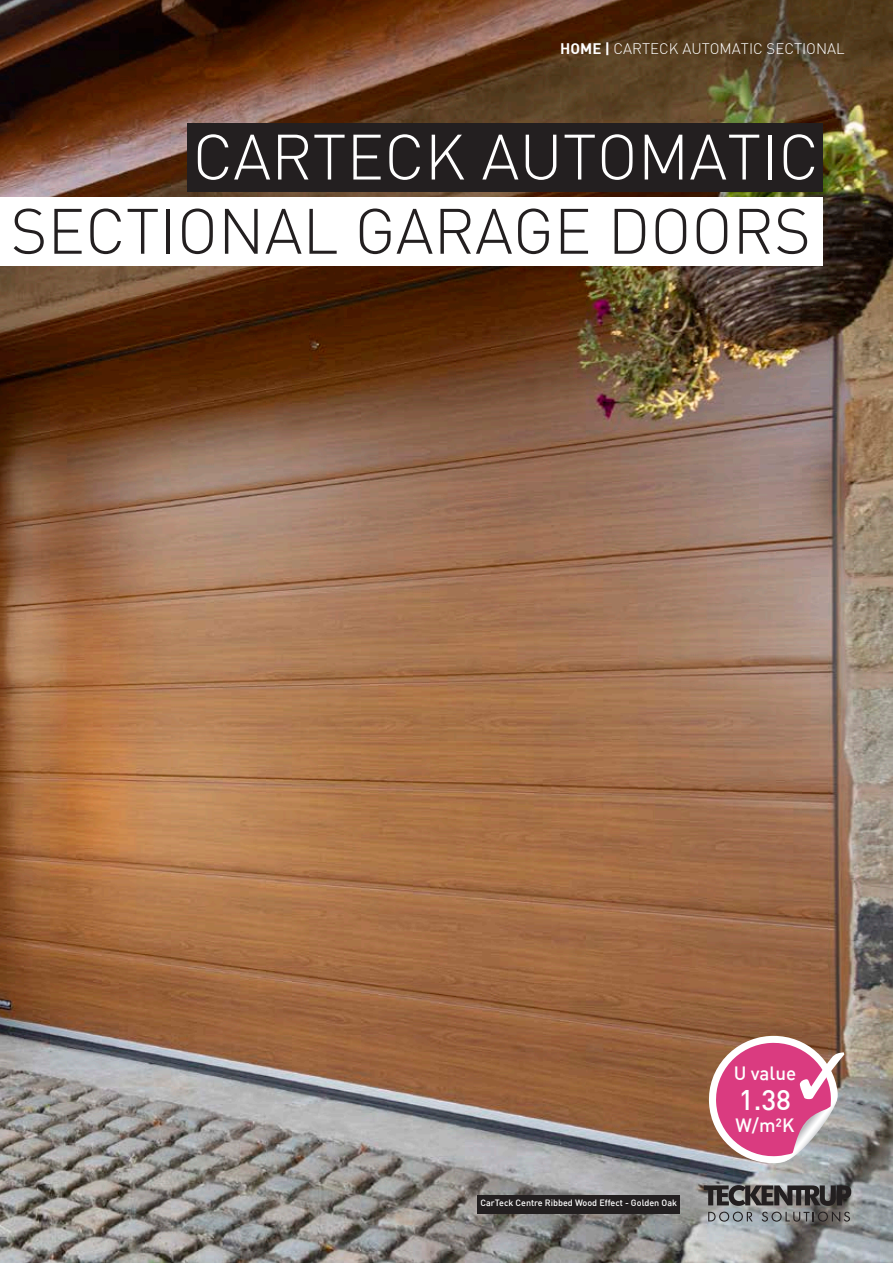
<style>
.page{position:relative;width:893px;height:1263px;background:#fff}
.page>*{position:absolute;margin:0;border:0;box-sizing:border-box;transform-origin:0 0}
.t1{font:300 63px "DIN";color:#231f20}
.t2{font:300 63px "DIN";color:#fff}
.t3{font:500 27.9px "DIN";color:#fff}
.t4{font:500 18.9px "DIN";color:#fff}
.t5{font:300 15px "DIN";color:#fff}
.t6{font:500 9px "DIN";color:#fff}
.s1{font-family:"DIN Bold";font-weight:400}
</style>
<div class="page">
<img style="left:0;top:0;width:893px;height:1263px">
<div style="left:477px;top:1195px;width:202px;height:18px;background:#231f20"></div>
<div style="left:187px;top:123px;width:636px;height:68px;background:#231f20"></div>
<div style="left:0;top:197px;width:823px;height:68px;background:#fff"></div>
<svg style="left:704px;top:1184px;width:147px;height:38px;background:#686767"></svg>
<svg style="left:707px;top:1036px;width:137px;height:127px;background:#cb6d8f"></svg>
<h3 class="t5" style="left:560px;top:39px;width:286px"><span class="s1">HOME |</span> CARTECK AUTOMATIC SECTIONAL</h3>
<h1 class="t2" style="left:193px;top:118px;width:628px">CARTECK AUTOMATIC</h1>
<h1 class="t1" style="left:10px;top:192px;width:802px">SECTIONAL GARAGE DOORS</h1>
<p class="t6" style="left:480px;top:1197px;width:198px">CarTeck Centre Ribbed Wood Effect - Golden Oak</p>
<h3 class="t4" style="left:734px;top:1061px;width:64px">U value</h3>
<h2 class="t3" style="left:739px;top:1082px;width:54px">1.38</h2>
<h3 class="t4" style="left:735px;top:1113px;width:61px">W/m²K</h3>
</div>
